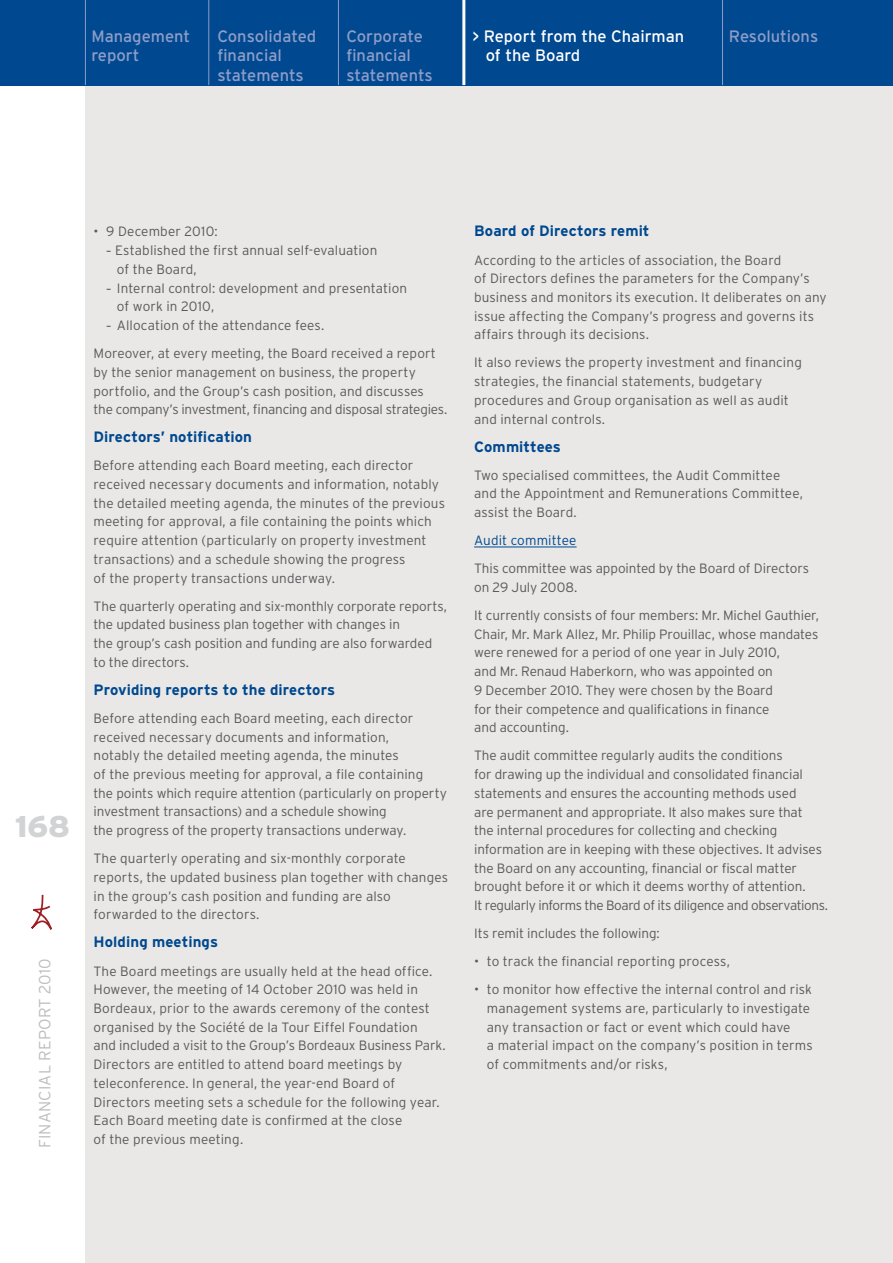
<style>
.page{position:relative;width:893px;height:1263px;background:#fff}
.page>*{position:absolute;margin:0;border:0;box-sizing:border-box;transform-origin:0 0}
.t1{font:900 30px "Interstate";color:#d1d3d4}
.t2{font:16.5px "Interstate";color:#8e9dc8}
.t3{font:16.5px "Interstate";color:#fff}
.t4{font:300 16.35px "Interstate";letter-spacing:.01em;color:#bcbec0}
.t5{font:700 15px "Interstate";letter-spacing:.005em;color:#004990}
.t6{font:300 13.5px/18.8px "Interstate";letter-spacing:.005em;color:#58595b}
.t7{font:300 13.5px "Interstate";letter-spacing:.01em;color:#004990}
.s1{font-family:"Helvetica Neue";font-weight:400}
</style>
<div class="page">
<div style="left:85px;top:0;width:808px;height:1263px;background:#eae8e6"></div>
<svg style="left:31px;top:894px;width:21px;height:36px"></svg>
<div style="left:0;top:0;width:893px;height:85px;background:#004990"></div>
<hr style="left:208px;top:0;width:1px;height:85px;background:#8e9dc8">
<hr style="left:85px;top:0;width:1px;height:85px;background:#8e9dc8">
<hr style="left:462px;top:0;width:3px;height:85px;background:#fff">
<hr style="left:338px;top:0;width:1px;height:85px;background:#8e9dc8">
<hr style="left:722px;top:0;width:1px;height:85px;background:#8e9dc8">
<hr style="left:474px;top:547px;width:103px;height:1px;background:#004990">
<p class="t2" style="left:91px;top:27px;width:100px">Management</p>
<p class="t2" style="left:217px;top:27px;width:100px">Consolidated</p>
<p class="t2" style="left:346px;top:27px;width:78px">Corporate</p>
<p class="t3" style="left:472px;top:27px;width:213px">&gt; Report from the Chairman</p>
<p class="t2" style="left:729px;top:27px;width:91px">Resolutions</p>
<p class="t2" style="left:91px;top:46px;width:50px">report</p>
<p class="t2" style="left:217px;top:46px;width:66px">financial</p>
<p class="t2" style="left:346px;top:46px;width:66px">financial</p>
<p class="t3" style="left:486px;top:46px;width:96px">of the Board</p>
<p class="t2" style="left:217px;top:66px;width:88px">statements</p>
<p class="t2" style="left:346px;top:66px;width:88px">statements</p>
<h1 class="t1" style="left:15px;top:809px;width:57px">168</h1>
<p class="t4" style="left:35px;top:1148px;width:191px;rotate:-90deg">Financial report 2010</p>
<p class="t6" style="left:94px;top:222px;width:126px">• 9 December 2010:</p>
<p class="t6" style="left:117px;top:241px;width:262px;text-indent:-11px"><span class="s1">-</span> Established the first annual self-evaluation of the Board,</p>
<p class="t6" style="left:117px;top:278px;width:292px;text-indent:-11px"><span class="s1">-</span> I nternal control: development and presentation of work in 2010,</p>
<p class="t6" style="left:94px;top:311px;width:344px;line-height:28px;text-indent:13px"><span class="s1">-</span> Allocation of the attendance fees.<br>Moreover, at every meeting, the Board received a report</p>
<p class="t6" style="left:94px;top:363px;width:355px">by the senior management on business, the property portfolio, and the Group’s cash position, and discusses<br>the company’s investment, financing and disposal strategies.</p>
<p class="t5" style="left:94px;top:429px;width:160px">Directors’ notification</p>
<p class="t6" style="left:94px;top:456px;width:353px">Before attending each Board meeting, each director received necessary documents and information, notably the detailed meeting agenda, the minutes of the previous meeting for approval, a file containing the points which require attention (particularly on property investment transactions) and a schedule showing the progress<br>of the property transactions underway.</p>
<p class="t6" style="left:94px;top:596px;width:355px">The quarterly operating and six-monthly corporate reports, the updated business plan together with changes in<br>the group’s cash position and funding are also forwarded to the directors.</p>
<p class="t5" style="left:94px;top:681px;width:243px">Providing reports to the directors</p>
<p class="t6" style="left:94px;top:709px;width:355px">Before attending each Board meeting, each director received necessary documents and information,<br>notably the detailed meeting agenda, the minutes<br>of the previous meeting for approval, a file containing<br>the points which require attention (particularly on property investment transactions) and a schedule showing<br>the progress of the property transactions underway.</p>
<p class="t6" style="left:94px;top:849px;width:356px">The quarterly operating and six-monthly corporate reports, the updated business plan together with changes in the group’s cash position and funding are also forwarded to the directors.</p>
<p class="t5" style="left:94px;top:934px;width:126px">Holding meetings</p>
<p class="t6" style="left:94px;top:961px;width:354px">The Board meetings are usually held at the head office.<br>However, the meeting of 14 October 2010 was held in Bordeaux, prior to the awards ceremony of the contest organised by the Société de la Tour Eiffel Foundation<br>and included a visit to the Group’s Bordeaux Business Park.<br>Directors are entitled to attend board meetings by teleconference. I n general, the year-end Board of Directors meeting sets a schedule for the following year.<br>Each Board meeting date is confirmed at the close<br>of the previous meeting.</p>
<p class="t5" style="left:474px;top:223px;width:177px">Board of Directors remit</p>
<p class="t6" style="left:474px;top:250px;width:354px">According to the articles of association, the Board<br>of Directors defines the parameters for the Company’s business and monitors its execution. It deliberates on any issue affecting the Company’s progress and governs its affairs through its decisions.</p>
<p class="t6" style="left:474px;top:353px;width:329px">It also reviews the property investment and financing strategies, the financial statements, budgetary procedures and Group organisation as well as audit and internal controls.</p>
<p class="t5" style="left:474px;top:438px;width:88px">Committees</p>
<p class="t6" style="left:474px;top:465px;width:330px">Two specialised committees, the Audit Committee and the Appointment and Remunerations Committee, assist the Board.</p>
<p class="t7" style="left:474px;top:533px;width:104px">Audit committee</p>
<p class="t6" style="left:474px;top:559px;width:337px">This committee was appointed by the Board of Directors on 29 July 2008.</p>
<p class="t6" style="left:474px;top:606px;width:346px">It currently consists of four members: Mr. Michel Gauthier, Chair, Mr. Mark Allez, Mr. Philip Prouillac, whose mandates were renewed for a period of one year in July 2010,<br>and Mr. Renaud Haberkorn, who was appointed on<br>9 December 2010. They were chosen by the Board<br>for their competence and qualifications in finance<br>and accounting.</p>
<p class="t6" style="left:474px;top:746px;width:355px">The audit committee regularly audits the conditions<br>for drawing up the individual and consolidated financial statements and ensures the accounting methods used<br>are permanent and appropriate. It also makes sure that<br>the internal procedures for collecting and checking information are in keeping with these objectives. It advises the Board on any accounting, financial or fiscal matter brought before it or which it deems worthy of attention.<br>It regularly informs the Board of its diligence and observations.</p>
<p class="t6" style="left:474px;top:924px;width:187px">Its remit includes the following:</p>
<p class="t6" style="left:474px;top:952px;width:257px">• to track the financial reporting process,</p>
<p class="t6" style="left:487px;top:980px;width:327px;text-indent:-13px">• to monitor how effective the internal control and risk management systems are, particularly to investigate any transaction or fact or event which could have<br>a material impact on the company’s position in terms of commitments and/or risks,</p>
</div>
